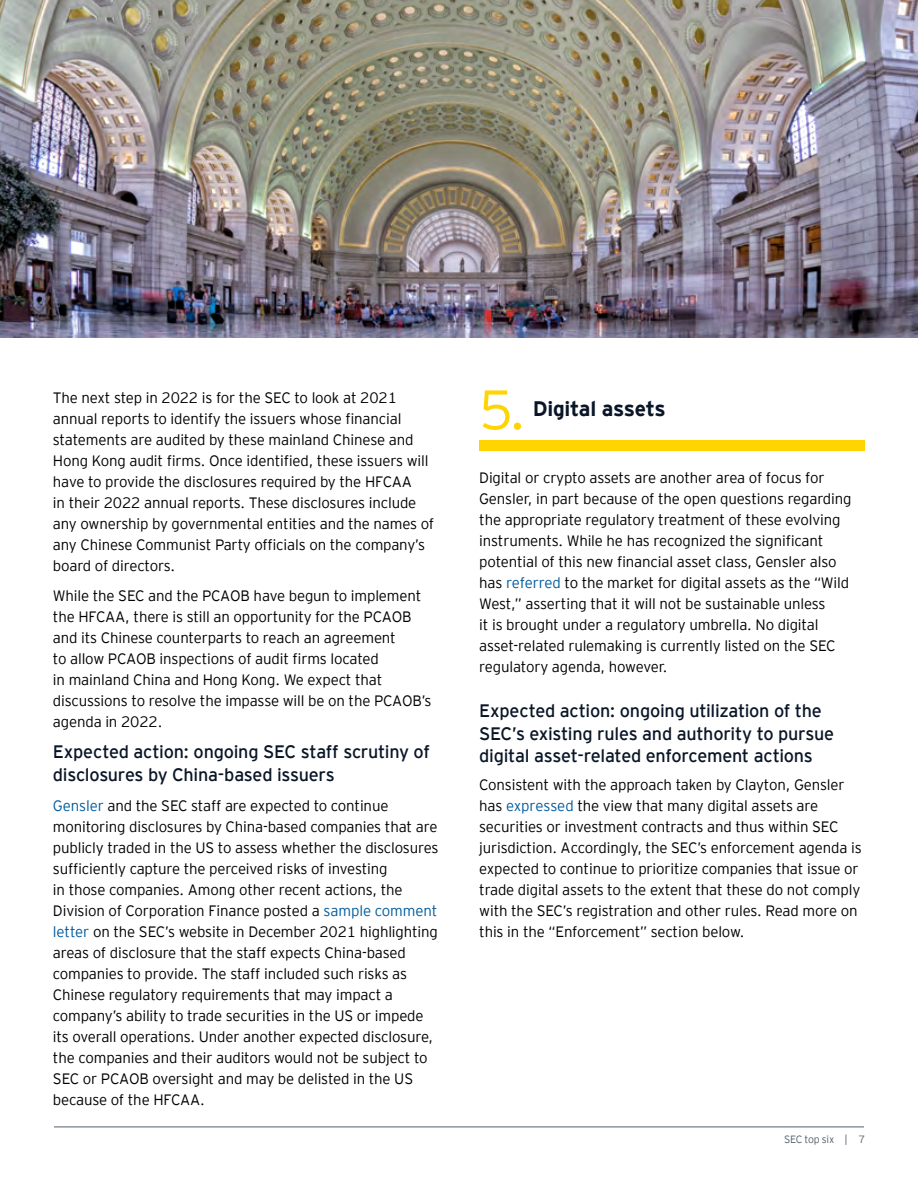
<style>
.page{position:relative;width:918px;height:1188px;background:#fff}
.page>*{position:absolute;margin:0;border:0;box-sizing:border-box;transform-origin:0 0}
.t1{font:300 55.5px "EY Interstate";color:#ffd400}
.t2{font:700 21px "EY Interstate";letter-spacing:-.015em;color:#0a1627}
.t3{font:18px/22.5px "EY Interstate";letter-spacing:-.015em;color:#0a1627}
.t4{font:300 15px/21px "EY Interstate";letter-spacing:-.01em;color:#000}
.t5{font:300 10.5px "EY Interstate";letter-spacing:-.02em;color:#54606b}
.s1{color:#005b9e}
</style>
<div class="page">
<hr style="left:54px;top:1127px;width:810px;height:1px;background:#54606b">
<img style="left:0;top:0;width:918px;height:338px">
<div style="left:479px;top:440px;width:386px;height:11px;background:#ffd400"></div>
<p class="t4" style="left:53px;top:386px;width:383px">The next step in 2022 is for the SEC to look at 2021 annual reports to identify the issuers whose financial statements are audited by these mainland Chinese and Hong Kong audit firms. Once identified, these issuers will have to provide the disclosures required by the HFCAA<br>in their 2022 annual reports. These disclosures include any ownership by governmental entities and the names of any Chinese Communist Party officials on the company’s board of directors.</p>
<p class="t4" style="left:53px;top:584px;width:380px">While the SEC and the PCAOB have begun to implement the HFCAA, there is still an opportunity for the PCAOB and its Chinese counterparts to reach an agreement<br>to allow PCAOB inspections of audit firms located<br>in mainland China and Hong Kong. We expect that discussions to resolve the impasse will be on the PCAOB’s agenda in 2022.</p>
<p class="t3" style="left:53px;top:739px;width:379px">Expected action: ongoing SEC staff scrutiny of disclosures by China-based issuers</p>
<p class="t4" style="left:53px;top:794px;width:387px"><span class="s1">Gensler</span> and the SEC staff are expected to continue monitoring disclosures by China-based companies that are publicly traded in the US to assess whether the disclosures sufficiently capture the perceived risks of investing<br>in those companies. Among other recent actions, the Division of Corporation Finance posted a <span class="s1">sample comment letter</span> on the SEC’s website in December 2021 highlighting areas of disclosure that the staff expects China-based companies to provide. The staff included such risks as Chinese regulatory requirements that may impact a company’s ability to trade securities in the US or impede its overall operations. Under another expected disclosure, the companies and their auditors would not be subject to SEC or PCAOB oversight and may be delisted in the US because of the HFCAA.</p>
<h1 class="t1" style="left:479px;top:370px;width:49px">5.</h1>
<h2 class="t2" style="left:533px;top:393px;width:134px">Digital assets</h2>
<p class="t4" style="left:479px;top:467px;width:374px">Digital or crypto assets are another area of focus for Gensler, in part because of the open questions regarding the appropriate regulatory treatment of these evolving instruments. While he has recognized the significant potential of this new financial asset class, Gensler also has <span class="s1">referred</span> to the market for digital assets as the “Wild West,” asserting that it will not be sustainable unless<br>it is brought under a regulatory umbrella. No digital asset-related rulemaking is currently listed on the SEC regulatory agenda, however.</p>
<p class="t3" style="left:479px;top:699px;width:356px">Expected action: ongoing utilization of the<br>SEC’s existing rules and authority to pursue digital asset-related enforcement actions</p>
<p class="t4" style="left:479px;top:774px;width:384px">Consistent with the approach taken by Clayton, Gensler has <span class="s1">expressed</span> the view that many digital assets are securities or investment contracts and thus within SEC jurisdiction. Accordingly, the SEC’s enforcement agenda is expected to continue to prioritize companies that issue or trade digital assets to the extent that these do not comply with the SEC’s registration and other rules. Read more on this in the “Enforcement” section below.</p>
<p class="t5" style="left:784px;top:1132px;width:82px">SEC top six | 7</p>
</div>
